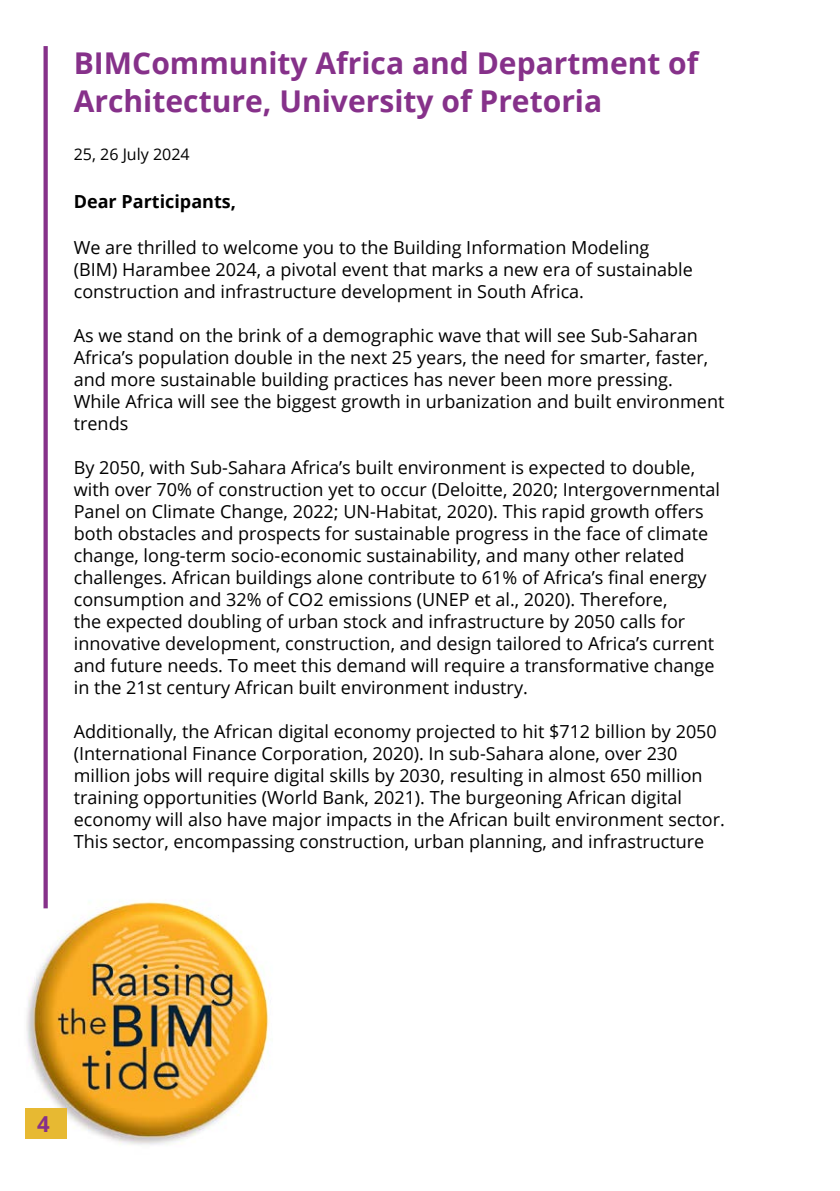
<style>
.page{position:relative;width:840px;height:1191px;background:#fff}
.page>*{position:absolute;margin:0;border:0;box-sizing:border-box;transform-origin:0 0}
.t1{font:700 30px/38px "Open Sans";color:#86318a}
.t2{font:700 22px "Open Sans";color:#86318a}
.t3{font:18px/22px "Open Sans";color:#000}
.t4{font:700 18px "Open Sans";color:#000}
.t5{font:16px "Open Sans";color:#000}
</style>
<div class="page">
<img style="left:25px;top:901px;width:245px;height:244px">
<div style="left:43px;top:46px;width:5px;height:862px;background:#86318a"></div>
<div style="left:25px;top:1108px;width:42px;height:30px;background:#e7b932"></div>
<h1 class="t1" style="left:74px;top:43px;width:626px">BIMCommunity Africa and Department of<br>Architecture, University of Pretoria</h1>
<p class="t5" style="left:74px;top:143px;width:117px">25, 26 July 2024</p>
<p class="t4" style="left:74px;top:189px;width:164px">Dear Participants,</p>
<p class="t3" style="left:74px;top:236px;width:620px">We are thrilled to welcome you to the Building Information Modeling (BIM) Harambee 2024, a pivotal event that marks a new era of sustainable construction and infrastructure development in South Africa.</p>
<p class="t3" style="left:74px;top:324px;width:651px">As we stand on the brink of a demographic wave that will see Sub-Saharan Africa’s population double in the next 25 years, the need for smarter, faster, and more sustainable building practices has never been more pressing.<br>While Africa will see the biggest growth in urbanization and built environment trends</p>
<p class="t3" style="left:74px;top:456px;width:647px">By 2050, with Sub-Sahara Africa’s built environment is expected to double, with over 70% of construction yet to occur (Deloitte, 2020; Intergovernmental Panel on Climate Change, 2022; UN-Habitat, 2020). This rapid growth offers both obstacles and prospects for sustainable progress in the face of climate change, long-term socio-economic sustainability, and many other related challenges. African buildings alone contribute to 61% of Africa’s final energy consumption and 32% of CO2 emissions (UNEP et al., 2020). Therefore,<br>the expected doubling of urban stock and infrastructure by 2050 calls for innovative development, construction, and design tailored to Africa’s current and future needs. To meet this demand will require a transformative change in the 21st century African built environment industry.</p>
<p class="t3" style="left:74px;top:720px;width:652px">Additionally, the African digital economy projected to hit $712 billion by 2050 (International Finance Corporation, 2020). In sub-Sahara alone, over 230 million jobs will require digital skills by 2030, resulting in almost 650 million training opportunities (World Bank, 2021). The burgeoning African digital economy will also have major impacts in the African built environment sector.<br>This sector, encompassing construction, urban planning, and infrastructure</p>
<p class="t2" style="left:37px;top:1108px;width:14px">4</p>
</div>
